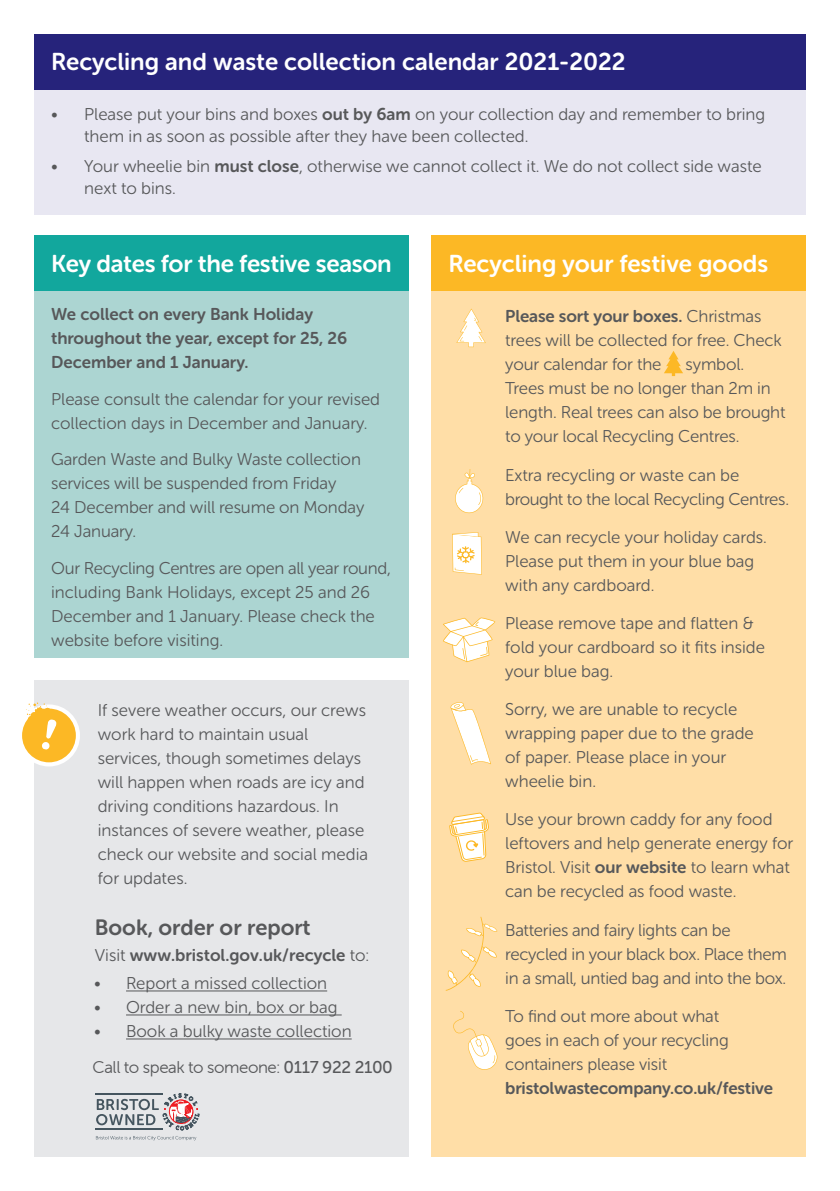
<style>
.page{position:relative;width:840px;height:1191px;background:#fff}
.page>*{position:absolute;margin:0;border:0;box-sizing:border-box;transform-origin:0 0}
.t1{font:24.2px "Museo Sans Rounded 700";color:#fff}
.t2{font:22px "Museo Sans Rounded 700";color:#57585a}
.t3{font:17px/24px "Museo Sans Rounded 300";color:#57585a}
.t4{font:17px/24px "Museo Sans Rounded 700";color:#57585a}
.t5{font:17px "Museo Sans Rounded 300";letter-spacing:-.025em;color:#58595b}
.s1{font-family:"Museo Sans Rounded 700"}
.s2{font-family:"Museo Sans Rounded 300"}
.s3{font-family:"Museo Sans 500"}
</style>
<div class="page">
<div style="left:34px;top:89px;width:771px;height:126px;background:#e8e7f2"></div>
<div style="left:35px;top:680px;width:373px;height:476px;background:#e6e7e9"></div>
<div style="left:431px;top:235px;width:374px;height:922px;background:#ffdea7"></div>
<div style="left:34px;top:236px;width:374px;height:422px;background:#acd5d2"></div>
<div style="left:34px;top:235px;width:374px;height:56px;background:#12a79d"></div>
<div style="left:431px;top:235px;width:374px;height:55px;background:#fcb825"></div>
<svg style="left:664px;top:351px;width:18px;height:25px"></svg>
<div style="left:34px;top:34px;width:771px;height:55px;background:#26237b"></div>
<hr style="left:126px;top:990px;width:201px;height:1px;background:#57585a">
<hr style="left:126px;top:1014px;width:215px;height:1px;background:#57585a">
<hr style="left:126px;top:1038px;width:225px;height:1px;background:#57585a">
<div style="left:20px;top:706px;width:58px;height:58px;background:#fcb825;border-radius:50%"></div>
<div style="left:18px;top:704px;width:62px;height:62px;border:4px solid #fff;border-radius:50%"></div>
<svg style="left:41px;top:741px;width:9px;height:9px"></svg>
<svg style="left:26px;top:702px;width:31px;height:37px"></svg>
<svg style="left:456px;top:309px;width:29px;height:38px"></svg>
<svg style="left:455px;top:469px;width:28px;height:44px"></svg>
<svg style="left:452px;top:532px;width:29px;height:43px"></svg>
<svg style="left:453px;top:1010px;width:44px;height:60px"></svg>
<svg style="left:450px;top:702px;width:41px;height:62px"></svg>
<svg style="left:443px;top:617px;width:52px;height:45px"></svg>
<svg style="left:449px;top:812px;width:40px;height:50px"></svg>
<svg style="left:446px;top:916px;width:51px;height:74px"></svg>
<hr style="left:95px;top:1093px;width:68px;height:2px;background:#45555f">
<hr style="left:95px;top:1128px;width:68px;height:2px;background:#45555f">
<svg style="left:96px;top:1093px;width:103px;height:47px"></svg>
<h1 class="t1" style="left:51px;top:48px;width:575px">Recycling and waste collection calendar 2021-2022</h1>
<p class="t3" style="left:84px;top:103px;width:682px;line-height:22px;text-indent:-33px">• Please put your bins and boxes <span class="s1">out by 6am</span> on your collection day and remember to bring them in as soon as possible after they have been collected.</p>
<p class="t3" style="left:84px;top:155px;width:678px;line-height:22px;text-indent:-33px">• Your wheelie bin <span class="s1">must close</span>, otherwise we cannot collect it. We do not collect side waste next to bins.</p>
<h1 class="t1" style="left:51px;top:250px;width:342px">Key dates for the festive season</h1>
<p class="t4" style="left:51px;top:302px;width:297px">We collect on every Bank Holiday throughout the year, except for 25, 26<br>December and 1 January.</p>
<p class="t3" style="left:51px;top:387px;width:330px">Please consult the calendar for your revised collection days in December and January.</p>
<p class="t3" style="left:51px;top:447px;width:314px">Garden Waste and Bulky Waste collection services will be suspended from Friday<br>24 December and will resume on Monday<br>24 January.</p>
<p class="t3" style="left:51px;top:556px;width:341px">Our Recycling Centres are open all year round, including Bank Holidays, except 25 and 26<br>December and 1 January. Please check the website before visiting.</p>
<p class="t3" style="left:98px;top:698px;width:272px">If severe weather occurs, our crews work hard to maintain usual services, though sometimes delays will happen when roads are icy and driving conditions hazardous. In instances of severe weather, please check our website and social media for updates.</p>
<p class="t2" style="left:95px;top:915px;width:217px">Book, order or report</p>
<p class="t4" style="left:95px;top:942px;width:276px"><span class="s2">Visit</span> www.bristol.gov.uk/recycle <span class="s2">to:</span></p>
<p class="t3" style="left:94px;top:971px;width:234px">• Report a missed collection</p>
<p class="t3" style="left:94px;top:995px;width:245px">• Order a new bin, box or bag</p>
<p class="t3" style="left:94px;top:1019px;width:259px">• Book a bulky waste collection</p>
<p class="t5" style="left:93px;top:1057px;width:301px">Call to speak to someone: <span class="s3">0117 922 2100</span></p>
<h1 class="t1" style="left:448px;top:250px;width:321px">Recycling your festive goods</h1>
<p class="t4" style="left:505px;top:304px;width:257px">Please sort your boxes. <span class="s2">Christmas</span></p>
<p class="t3" style="left:505px;top:329px;width:278px">trees will be collected for free. Check your calendar for the</p>
<p class="t3" style="left:505px;top:353px;width:281px;text-indent:180px">symbol.<br>Trees must be no longer than 2m in length. Real trees can also be brought to your local Recycling Centres.</p>
<p class="t3" style="left:505px;top:463px;width:285px">Extra recycling or waste can be brought to the local Recycling Centres.</p>
<p class="t3" style="left:505px;top:525px;width:263px">We can recycle your holiday cards.<br>Please put them in your blue bag with any cardboard.</p>
<p class="t3" style="left:505px;top:611px;width:261px">Please remove tape and flatten &amp; fold your cardboard so it fits inside your blue bag.</p>
<p class="t3" style="left:505px;top:697px;width:250px">Sorry, we are unable to recycle wrapping paper due to the grade of paper. Please place in your wheelie bin.</p>
<p class="t3" style="left:505px;top:807px;width:289px">Use your brown caddy for any food leftovers and help generate energy for Bristol. Visit <span class="s1">our website</span> to learn what can be recycled as food waste.</p>
<p class="t3" style="left:505px;top:918px;width:283px">Batteries and fairy lights can be recycled in your black box. Place them in a small, untied bag and into the box.</p>
<p class="t3" style="left:505px;top:1004px;width:225px">To find out more about what goes in each of your recycling containers please visit</p>
<p class="t4" style="left:505px;top:1076px;width:269px">bristolwastecompany.co.uk/festive</p>
</div>
